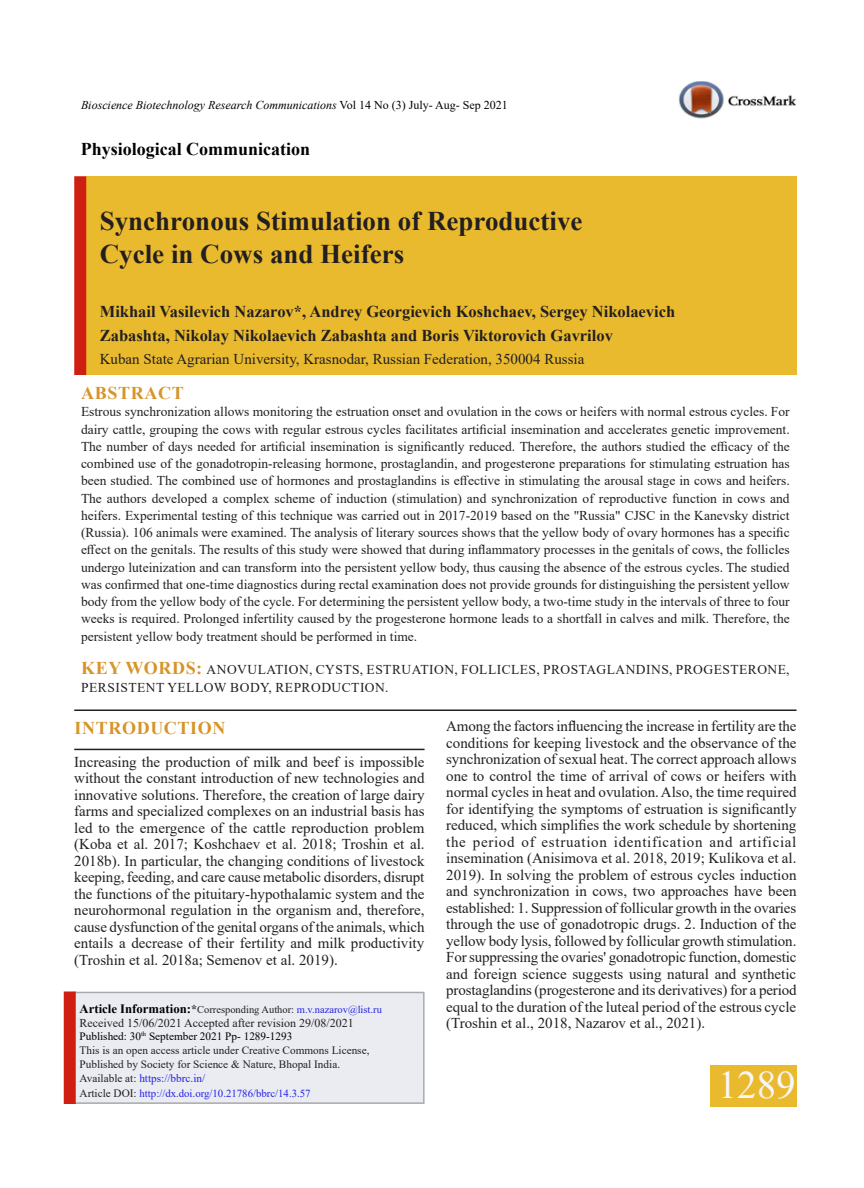
<style>
.page{position:relative;width:864px;height:1188px;background:#fff}
.page>*{position:absolute;margin:0;border:0;box-sizing:border-box;transform-origin:0 0}
.Body_text{font:39px "Times New Roman";color:#f6f6f7}
.Body_text-2{font:700 27px/33px "Times New Roman";color:#231f20}
.Body_text-3{font:700 18px "Times New Roman";color:#000}
.Body_text-4{font:700 18px "Times New Roman";letter-spacing:.035em;color:#d69429}
.Body_text-5{font:700 16.5px/24px "Times New Roman";color:#231f20}
.Body_text-6{font:15px/16.5px "Times New Roman";color:#231f20;text-align:justify}
.Body_text-7{font:13.5px/17.2px "Times New Roman";letter-spacing:.035em;color:#231f20;text-align:justify}
.Body_text-8{font:italic 12px "Times New Roman";color:#000}
.Body_text-9{font:12px "Times New Roman";color:#231f20}
.Body_text-10{font:11.25px/14.2px "Times New Roman";color:#231f20}
.Body_text-11{font:11.25px "Times New Roman";color:#000}
.Body_text-12{font:11.25px "Times New Roman";color:#2321e8}
.Body_text-13{font:10.8px "Times New Roman";color:#2321e8}
.Body_text-14{font:10.5px "Times New Roman";color:#231f20}
.s1{font-style:normal}
.s2{font-weight:700;font-size:18px;color:#d69429}
.s3{font-weight:700;font-size:12.75px;color:#000}
.s4{font-weight:700;font-size:12px}
.s5{color:#2321e8}
.s6{color:#231f20}
.s7{font-size:11.25px;color:#231f20}
</style>
<div class="page">
<hr style="left:74px;top:710px;width:722px;height:1px;background:#231f20">
<hr style="left:74px;top:749px;width:351px;height:1px;background:#231f20">
<div style="left:710px;top:1066px;width:86px;height:41px;background:#eaba2e"></div>
<img style="left:678px;top:81px;width:118px;height:38px">
<div style="left:73px;top:992px;width:350px;height:111px;background:#eaecf2"></div>
<hr style="left:423px;top:992px;width:2px;height:111px;background:#a8aaad">
<hr style="left:73px;top:992px;width:350px;height:1px;background:#a8aaad">
<hr style="left:73px;top:1102px;width:352px;height:2px;background:#a8aaad">
<div style="left:64px;top:991px;width:12px;height:113px;background:#ce1f10"></div>
<div style="left:86px;top:176px;width:710px;height:199px;background:#eaba2e"></div>
<div style="left:74px;top:176px;width:12px;height:199px;background:#ce1f10"></div>
<p class="Body_text-8" style="left:81px;top:97px;width:428px">Bioscience Biotechnology Research Communications <span class="s1">Vol 14 No (3) July- Aug- Sep 2021</span></p>
<p class="Body_text-3" style="left:81px;top:136px;width:231px">Physiological Communication</p>
<p class="Body_text-2" style="left:100px;top:204px;width:484px">Synchronous Stimulation of Reproductive<br>Cycle in Cows and Heifers</p>
<p class="Body_text-5" style="left:100px;top:299px;width:577px">Mikhail Vasilevich Nazarov*, Andrey Georgievich Koshchaev, Sergey Nikolaevich<br>Zabashta, Nikolay Nikolaevich Zabashta and Boris Viktorovich Gavrilov</p>
<p class="Body_text-6" style="left:100px;top:350px;width:486px">Kuban State Agrarian University, Krasnodar, Russian Federation, 350004 Russia</p>
<p class="Body_text-4" style="left:81px;top:380px;width:104px">ABSTRACT</p>
<p class="Body_text-7" style="left:81px;top:403px;width:710px">Estrous synchronization allows monitoring the estruation onset and ovulation in the cows or heifers with normal estrous cycles. For dairy cattle, grouping the cows with regular estrous cycles facilitates artificial insemination and accelerates genetic improvement.<br>The number of days needed for artificial insemination is significantly reduced. Therefore, the authors studied the efficacy of the combined use of the gonadotropin-releasing hormone, prostaglandin, and progesterone preparations for stimulating estruation has been studied. The combined use of hormones and prostaglandins is effective in stimulating the arousal stage in cows and heifers.<br>The authors developed a complex scheme of induction (stimulation) and synchronization of reproductive function in cows and heifers. Experimental testing of this technique was carried out in 2017-2019 based on the "Russia" CJSC in the Kanevsky district (Russia). 106 animals were examined. The analysis of literary sources shows that the yellow body of ovary hormones has a specific effect on the genitals. The results of this study were showed that during inflammatory processes in the genitals of cows, the follicles undergo luteinization and can transform into the persistent yellow body, thus causing the absence of the estrous cycles. The studied was confirmed that one-time diagnostics during rectal examination does not provide grounds for distinguishing the persistent yellow body from the yellow body of the cycle. For determining the persistent yellow body, a two-time study in the intervals of three to four weeks is required. Prolonged infertility caused by the progesterone hormone leads to a shortfall in calves and milk. Therefore, the persistent yellow body treatment should be performed in time.</p>
<p class="Body_text-7" style="left:81px;top:660px;width:263px"><span class="s2">KEY WORDS:</span> anovulation, cysts</p>
<p class="Body_text-7" style="left:360px;top:660px;width:17px">, estr</p>
<p class="Body_text-7" style="left:402px;top:660px;width:322px">uation, follicles , prostaglandins, progester</p>
<p class="Body_text-7" style="left:757px;top:660px;width:34px">one,</p>
<p class="Body_text-7" style="left:81px;top:678px;width:10px">pers</p>
<p class="Body_text-7" style="left:115px;top:678px;width:14px">iste</p>
<p class="Body_text-7" style="left:146px;top:678px;width:140px">nt yellow body, repr</p>
<p class="Body_text-7" style="left:311px;top:678px;width:79px">oduction.</p>
<p class="Body_text-4" style="left:75px;top:715px;width:152px">INTRODUCTION</p>
<p class="Body_text-6" style="left:74px;top:753px;width:352px">Increasing the production of milk and beef is impossible without the constant introduction of new technologies and innovative solutions. Therefore, the creation of large dairy farms and specialized complexes on an industrial basis has led to the emergence of the cattle reproduction problem (Koba et al. 2017; Koshchaev et al. 2018; Troshin et al.<br>2018b). In particular, the changing conditions of livestock keeping, feeding, and care cause metabolic disorders, disrupt the functions of the pituitary-hypothalamic system and the neurohormonal regulation in the organism and, therefore, cause dysfunction of the genital organs of the animals, which entails a decrease of their fertility and milk productivity (Troshin et al. 2018a; Semenov et al. 2019).</p>
<p class="Body_text-6" style="left:446px;top:717px;width:352px">Among the factors influencing the increase in fertility are the conditions for keeping livestock and the observance of the synchronization of sexual heat. The correct approach allows one to control the time of arrival of cows or heifers with normal cycles in heat and ovulation. Also, the time required for identifying the symptoms of estruation is significantly reduced, which simplifies the work schedule by shortening the period of estruation identification and artificial insemination (Anisimova et al. 2018, 2019; Kulikova et al.<br>2019). In solving the problem of estrous cycles induction and synchronization in cows, two approaches have been established: 1. Suppression of follicular growth in the ovaries through the use of gonadotropic drugs. 2. Induction of the yellow body lysis, followed by follicular growth stimulation.<br>For suppressing the ovaries' gonadotropic function, domestic and foreign science suggests using natural and synthetic prostaglandins (progesterone and its derivatives) for a period equal to the duration of the luteal period of the estrous cycle (Troshin et al., 2018, Nazarov et al., 2021).</p>
<p class="Body_text-14" style="left:80px;top:1003px;width:304px"><span class="s3">Article Information:</span><span class="s4">*</span>Corresponding Author: <span class="s5">m.v.nazarov@list.ru</span></p>
<p class="Body_text-9" style="left:80px;top:1014px;width:276px">Received 15/06/2021 Accepted after revision 29/08/2021</p>
<p class="Body_text-11" style="left:80px;top:1028px;width:214px">Published: 30<sup>th</sup> September 2021 Pp- 1289-1293</p>
<p class="Body_text-10" style="left:80px;top:1043px;width:291px">This is an open access article under Creative Commons License,<br>Published by Society for Science &amp; Nature, Bhopal India.</p>
<p class="Body_text-12" style="left:80px;top:1071px;width:127px"><span class="s6">Available at:</span> https://bbrc.in/</p>
<p class="Body_text-13" style="left:80px;top:1085px;width:233px"><span class="s7">Article DOI :</span> http://dx.doi.org/10.21786/bbrc/14.3.57</p>
<p class="Body_text" style="left:718px;top:1057px;width:79px">1289</p>
</div>
